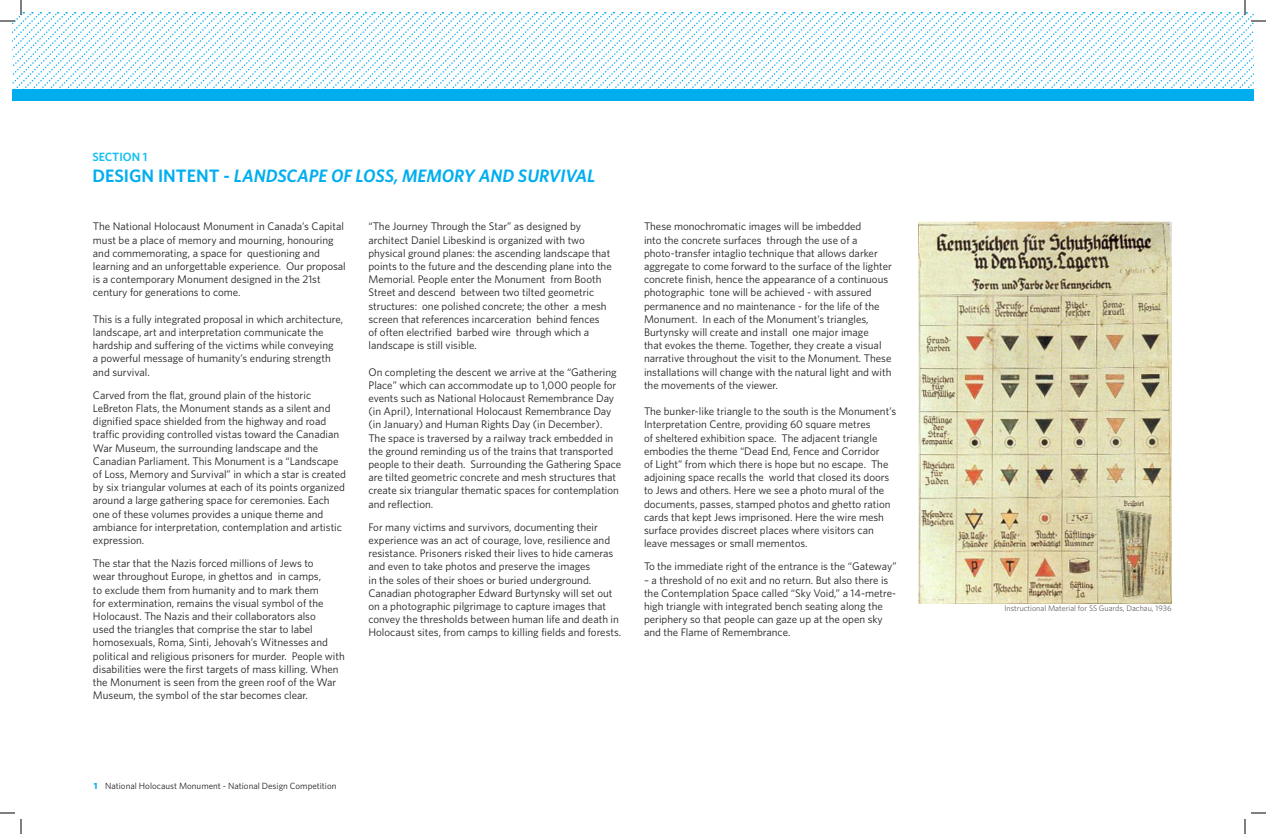
<style>
.page{position:relative;width:1266px;height:834px;background:#fff}
.page>*{position:absolute;margin:0;border:0;box-sizing:border-box;transform-origin:0 0}
.Heading_2{font:italic 600 18px "Whitney HTF";color:#00aeef}
.Heading_1{font:600 12px "Whitney HTF";color:#15c0f2}
.Body{font:11px/13.2px "Whitney HTF";color:#231f20}
.Body-2{font:9px "Whitney HTF";color:#231f20}
.t1{font:8px "Whitney HTF";color:#636366}
.s1{font-style:normal}
.s2{font-weight:700;color:#00aeef}
</style>
<div class="page">
<div style="left:12px;top:89px;width:1242px;height:12px;background:#00aeef"></div>
<img style="left:918px;top:221px;width:254px;height:382px">
<svg style="left:0;top:812px;width:22px;height:22px"></svg>
<svg style="left:0;top:0;width:1266px;height:89px"></svg>
<svg style="left:1244px;top:812px;width:22px;height:22px"></svg>
<p class="Heading_1" style="left:92px;top:149px;width:57px">SECTION 1</p>
<p class="Heading_2" style="left:92px;top:165px;width:505px"><span class="s1">DESIGN INTENT -</span> LANDSCAPE OF LOSS, MEMORY AND SURVIVAL</p>
<p class="Body" style="left:93px;top:220px;width:254px">The National Holocaust Monument in Canada’s Capital must be a place of memory and mourning, honouring and commemorating, a space for questioning and learning and an unforgettable experience. Our proposal is a contemporary Monument designed in the 21st century for generations to come.</p>
<p class="Body" style="left:93px;top:312px;width:252px">This is a fully integrated proposal in which architecture, landscape, art and interpretation communicate the hardship and suffering of the victims while conveying<br>a powerful message of humanity’s enduring strength and survival.</p>
<p class="Body" style="left:93px;top:388px;width:255px">Carved from the flat, ground plain of the historic LeBreton Flats, the Monument stands as a silent and dignified space shielded from the highway and road traffic providing controlled vistas toward the Canadian War Museum, the surrounding landscape and the Canadian Parliament. This Monument is a “Landscape of Loss, Memory and Survival” in which a star is created by six triangular volumes at each of its points organized around a large gathering space for ceremonies. Each one of these volumes provides a unique theme and ambiance for interpretation, contemplation and artistic expression.</p>
<p class="Body" style="left:93px;top:557px;width:253px">The star that the Nazis forced millions of Jews to<br>wear throughout Europe, in ghettos and in camps,<br>to exclude them from humanity and to mark them<br>for extermination, remains the visual symbol of the Holocaust. The Nazis and their collaborators also<br>used the triangles that comprise the star to label homosexuals, Roma, Sinti, Jehovah’s Witnesses and political and religious prisoners for murder. People with disabilities were the first targets of mass killing. When the Monument is seen from the green roof of the War Museum, the symbol of the star becomes clear.</p>
<p class="Body" style="left:368px;top:220px;width:245px">“The Journey Through the Star” as designed by architect Daniel Libeskind is organized with two physical ground planes: the ascending landscape that points to the future and the descending plane into the Memorial. People enter the Monument from Booth Street and descend between two tilted geometric structures: one polished concrete; the other a mesh screen that references incarceration behind fences<br>of often electrified barbed wire through which a landscape is still visible.</p>
<p class="Body" style="left:368px;top:365px;width:254px">On completing the descent we arrive at the “Gathering Place” which can accommodate up to 1,000 people for events such as National Holocaust Remembrance Day (in April), International Holocaust Remembrance Day (in January) and Human Rights Day (in December).<br>The space is traversed by a railway track embedded in the ground reminding us of the trains that transported people to their death. Surrounding the Gathering Space are tilted geometric concrete and mesh structures that create six triangular thematic spaces for contemplation and reflection.</p>
<p class="Body" style="left:368px;top:520px;width:254px">For many victims and survivors, documenting their experience was an act of courage, love, resilience and resistance. Prisoners risked their lives to hide cameras and even to take photos and preserve the images<br>in the soles of their shoes or buried underground.<br>Canadian photographer Edward Burtynsky will set out on a photographic pilgrimage to capture images that convey the thresholds between human life and death in Holocaust sites, from camps to killing fields and forests.</p>
<p class="Body" style="left:644px;top:220px;width:250px">These monochromatic images will be imbedded<br>into the concrete surfaces through the use of a photo-transfer intaglio technique that allows darker aggregate to come forward to the surface of the lighter concrete finish, hence the appearance of a continuous photographic tone will be achieved - with assured permanence and no maintenance - for the life of the Monument. In each of the Monument’s triangles, Burtynsky will create and install one major image<br>that evokes the theme. Together, they create a visual narrative throughout the visit to the Monument. These installations will change with the natural light and with the movements of the viewer.</p>
<p class="Body" style="left:644px;top:405px;width:254px">The bunker-like triangle to the south is the Monument’s Interpretation Centre, providing 60 square metres<br>of sheltered exhibition space. The adjacent triangle embodies the theme “Dead End, Fence and Corridor<br>of Light” from which there is hope but no escape. The adjoining space recalls the world that closed its doors to Jews and others. Here we see a photo mural of the documents, passes, stamped photos and ghetto ration cards that kept Jews imprisoned. Here the wire mesh surface provides discreet places where visitors can leave messages or small mementos.</p>
<p class="Body" style="left:644px;top:560px;width:254px">To the immediate right of the entrance is the “Gateway”</p>
<p class="Body" style="left:644px;top:573px;width:254px">– a threshold of no exit and no return. But also there is the Contemplation Space called “Sky Void,” a 14-metre&shy;high triangle with integrated bench seating along the periphery so that people can gaze up at the open sky and the Flame of Remembrance.</p>
<p class="Body-2" style="left:94px;top:781px;width:244px"><span class="s2">1</span> National Holocaust Monument - National Design Competition</p>
<p class="t1" style="left:1004px;top:603px;width:169px">Instructional Material for SS Guards, Dachau, 1936</p>
</div>
